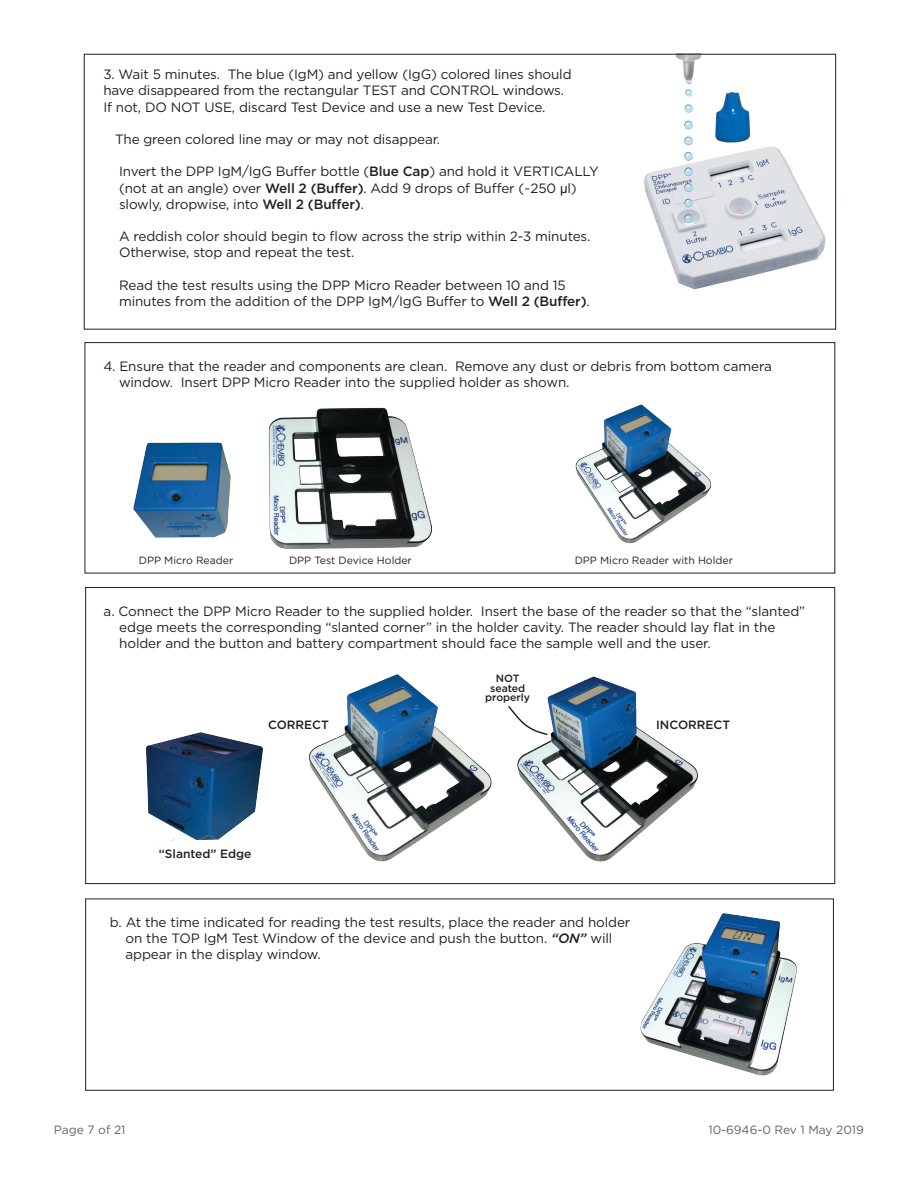
<style>
.page{position:relative;width:918px;height:1188px;background:#fff}
.page>*{position:absolute;margin:0;border:0;box-sizing:border-box;transform-origin:0 0}
.t1{font:13.5px/16.2px "Gotham";letter-spacing:-.01em;color:#231f20}
.t2{font:500 12px "Gotham";color:#231f20}
.t3{font:12px "Gotham";color:#636366}
.t4{font:10.5px "Gotham";color:#231f20}
.t5{font:500 10.5px/9.8px "Gotham";color:#231f20;text-align:center}
.s1{font-weight:500}
.s2{font-family:"Calvert"}
.s3{font-weight:500;font-style:italic}
</style>
<div class="page">
<img style="left:644px;top:54px;width:193px;height:239px">
<img style="left:133px;top:407px;width:300px;height:142px">
<img style="left:308px;top:674px;width:184px;height:188px">
<img style="left:517px;top:676px;width:181px;height:186px">
<img style="left:575px;top:404px;width:137px;height:140px">
<div style="left:85px;top:342px;width:750px;height:231px;border:1px solid #231f20"></div>
<svg style="left:508px;top:705px;width:41px;height:31px"></svg>
<img style="left:640px;top:913px;width:158px;height:163px">
<img style="left:146px;top:732px;width:117px;height:116px">
<p class="t1" style="left:103px;top:66px;width:470px">3. Wait 5 minutes. The blue (IgM) and yellow (IgG) colored lines should have disappeared from the rectangular TEST and CONTROL windows.<br>If not, DO NOT USE, discard Test Device and use a new Test Device.</p>
<p class="t1" style="left:115px;top:131px;width:327px">The green colored line may or may not disappear.</p>
<p class="t1" style="left:119px;top:163px;width:481px">Invert the DPP IgM/IgG Buffer bottle (<span class="s1">Blue Cap</span>) and hold it VERTICALLY (not at an angle) over <span class="s1">Well 2 (Buffer)</span>. Add 9 drops of Buffer (~250 <span class="s2">µ</span>l) slowly, dropwise, into <span class="s1">Well 2 (Buffer)</span>.</p>
<p class="t1" style="left:119px;top:228px;width:473px">A reddish color should begin to flow across the strip within 2-3 minutes.<br>Otherwise, stop and repeat the test.</p>
<p class="t1" style="left:119px;top:277px;width:472px">Read the test results using the DPP Micro Reader between 10 and 15 minutes from the addition of the DPP IgM/IgG Buffer to <span class="s1">Well 2 (Buffer)</span>.</p>
<p class="t1" style="left:119px;top:358px;width:654px;text-indent:-16px">4. Ensure that the reader and components are clean. Remove any dust or debris from bottom camera window. Insert DPP Micro Reader into the supplied holder as shown.</p>
<p class="t4" style="left:139px;top:554px;width:96px">DPP Micro Reader</p>
<p class="t4" style="left:289px;top:554px;width:124px">DPP Test Device Holder</p>
<p class="t4" style="left:575px;top:554px;width:160px">DPP Micro Reader with Holder</p>
<p class="t1" style="left:119px;top:603px;width:687px;text-indent:-16px">a. Connect the DPP Micro Reader to the supplied holder. Insert the base of the reader so that the “slanted” edge meets the corresponding “slanted corner” in the holder cavity. The reader should lay flat in the holder and the button and battery compartment should face the sample well and the user.</p>
<p class="t5" style="left:485px;top:673px;width:47px">NOT seated properly</p>
<p class="t2" style="left:268px;top:717px;width:62px">CORRECT</p>
<p class="t2" style="left:656px;top:717px;width:76px">INCORRECT</p>
<p class="t2" style="left:159px;top:846px;width:94px">“Slanted” Edge</p>
<p class="t1" style="left:126px;top:914px;width:506px;text-indent:-16px">b. At the time indicated for reading the test results, place the reader and holder on the TOP IgM Test Window of the device and push the button. <span class="s3">“ON”</span> will appear in the display window.</p>
<p class="t3" style="left:54px;top:1122px;width:73px">Page 7 of 21</p>
<p class="t3" style="left:708px;top:1122px;width:157px">10-6946-0 Rev 1 May 2019</p>
</div>
